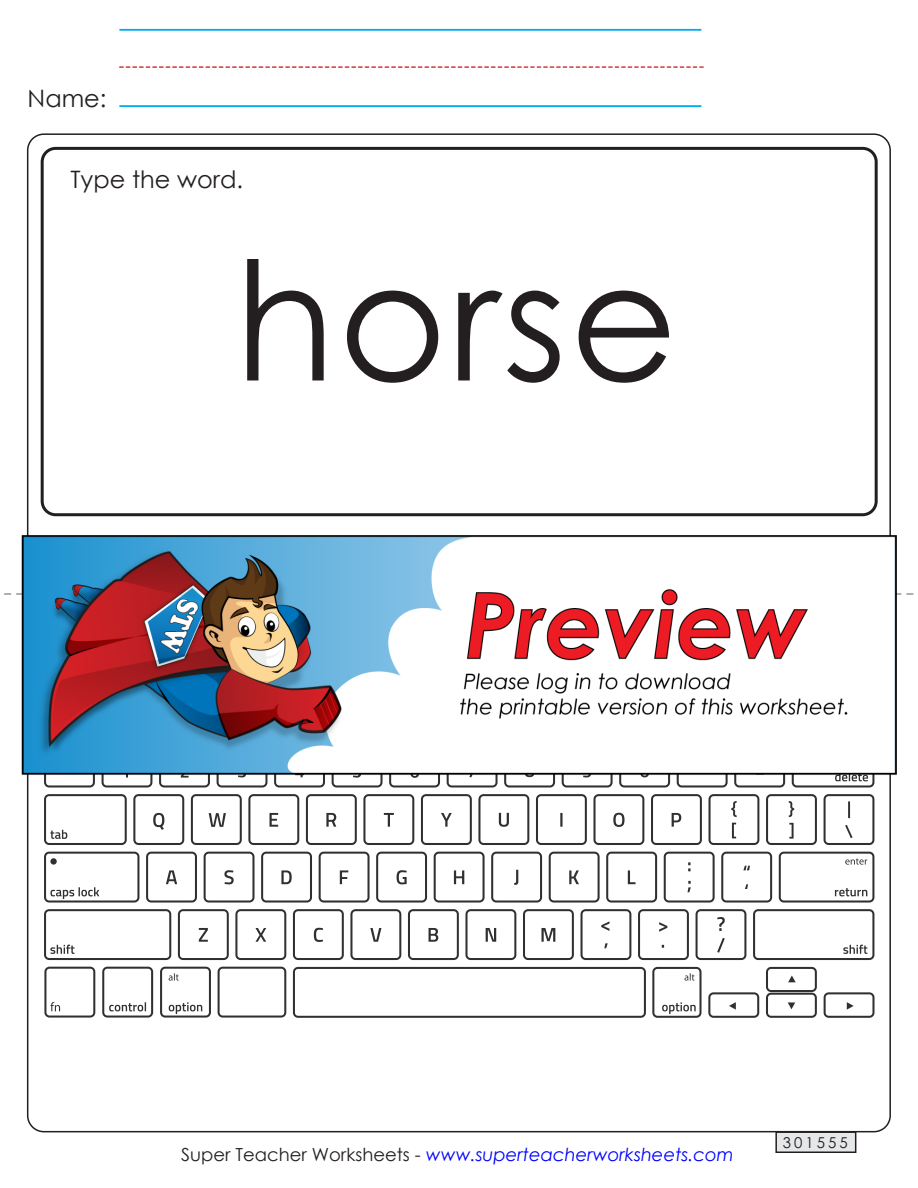
<style>
.page{position:relative;width:918px;height:1188px;background:#fff}
.page>*{position:absolute;margin:0;border:0;box-sizing:border-box;transform-origin:0 0}
.t1{font:165px "Century STW3";letter-spacing:.02em;color:#231f20}
.t2{font:24px "Century Gothic 2";color:#231f20}
.t3{font:italic 18px "Century Gothic 2";color:#00f}
.t4{font:15px "Century STW4";letter-spacing:.2em;color:#231f20}
.s1{font-style:normal;color:#231f20}
</style>
<div class="page">
<hr style="left:120px;top:29px;width:581px;height:2px;background:#00aeef">
<hr style="left:120px;top:105px;width:581px;height:2px;background:#00aeef">
<svg style="left:119px;top:66px;width:585px;height:2px"></svg>
<div style="left:776px;top:1132px;width:80px;height:20px;background:#e6e7e9"></div>
<div style="left:775px;top:1131px;width:81px;height:22px;border:2px solid #231f20"></div>
<div style="left:41px;top:147px;width:837px;height:369px;border:3px solid #231f20;border-radius:14px"></div>
<svg style="left:44px;top:794px;width:831px;height:224px"></svg>
<svg style="left:50px;top:794px;width:818px;height:220px"></svg>
<svg style="left:5px;top:593px;width:908px;height:2px"></svg>
<img style="left:14px;top:516px;width:883px;height:274px">
<p class="t2" style="left:28px;top:81px;width:80px">Name:</p>
<p class="t2" style="left:70px;top:162px;width:174px">Type the word.</p>
<p class="t1" style="left:235px;top:206px;width:444px">horse</p>
<p class="t3" style="left:181px;top:1142px;width:554px"><span class="s1">Super Teacher Worksheets -</span> www.superteacherworksheets.com</p>
<p class="t4" style="left:783px;top:1132px;width:66px">301555</p>
</div>
